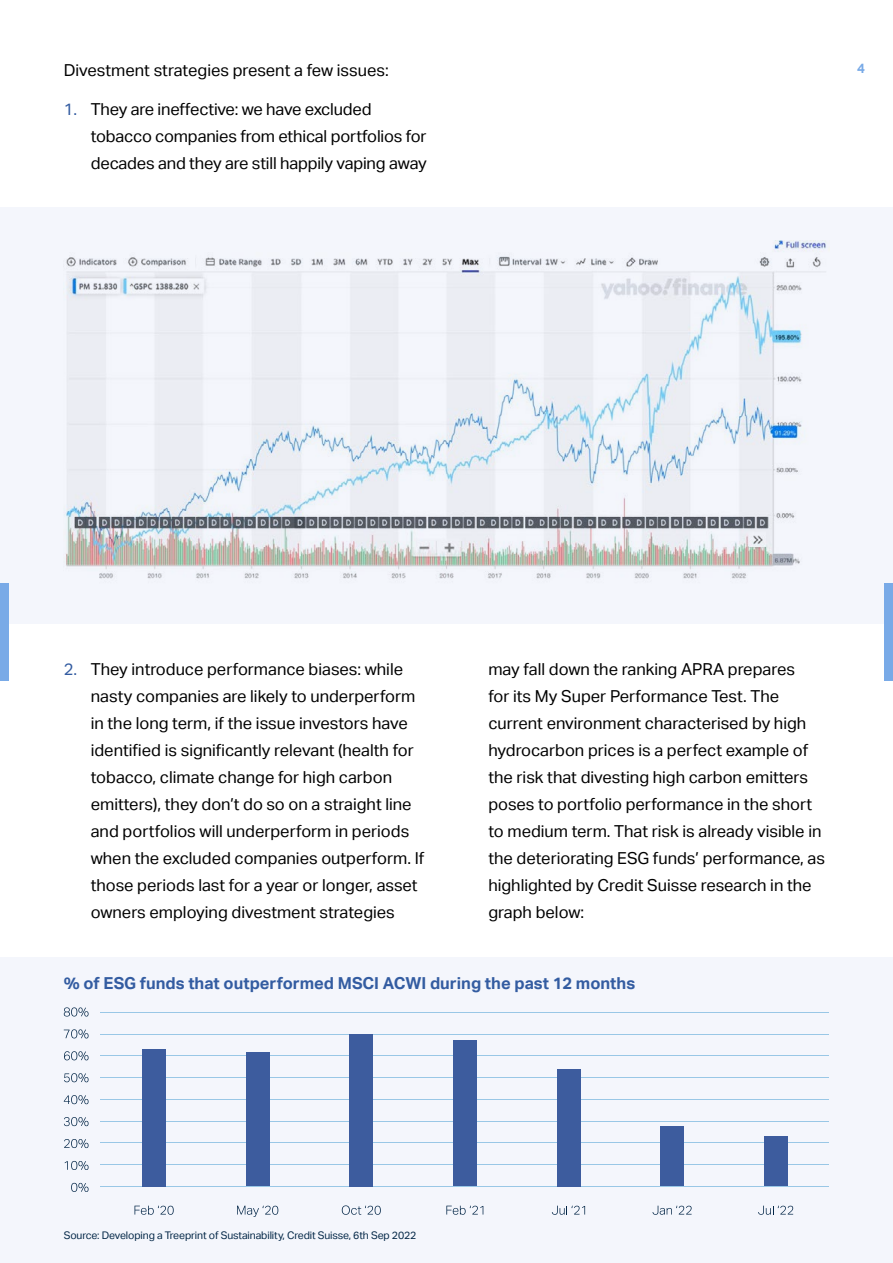
<style>
.page{position:relative;width:893px;height:1263px;background:#fff}
.page>*{position:absolute;margin:0;border:0;box-sizing:border-box;transform-origin:0 0}
.t1{font:16.5px/27px "Aktiv Grotesk";color:#000}
.t2{font:700 16.5px "Aktiv Grotesk";color:#335ca1}
.t3{font:700 13.5px "Aktiv Grotesk";color:#79aae7}
.t4{font:10.5px "Aktiv Grotesk";letter-spacing:-.01em;color:#032747}
.s1{color:#335ca1}
</style>
<div class="page">
<div style="left:0;top:207px;width:893px;height:417px;background:#f4f6fc"></div>
<div style="left:0;top:957px;width:893px;height:306px;background:#f4f6fc"></div>
<div style="left:884px;top:583px;width:9px;height:97px;background:#79aae7"></div>
<div style="left:0;top:583px;width:9px;height:97px;background:#79aae7"></div>
<img style="left:66px;top:241px;width:760px;height:338px">
<hr style="left:101px;top:1012px;width:728px;height:1px;background:#99c7e6">
<hr style="left:101px;top:1034px;width:728px;height:1px;background:#99c7e6">
<hr style="left:101px;top:1056px;width:728px;height:1px;background:#99c7e6">
<hr style="left:101px;top:1077px;width:728px;height:1px;background:#99c7e6">
<hr style="left:101px;top:1099px;width:728px;height:1px;background:#99c7e6">
<hr style="left:101px;top:1121px;width:728px;height:1px;background:#99c7e6">
<hr style="left:101px;top:1142px;width:728px;height:1px;background:#99c7e6">
<hr style="left:101px;top:1164px;width:728px;height:1px;background:#99c7e6">
<hr style="left:101px;top:1186px;width:728px;height:1px;background:#99c7e6">
<svg style="left:64px;top:1007px;width:25px;height:9px"></svg>
<svg style="left:64px;top:1029px;width:25px;height:9px"></svg>
<svg style="left:64px;top:1051px;width:25px;height:9px"></svg>
<svg style="left:64px;top:1073px;width:25px;height:9px"></svg>
<svg style="left:64px;top:1095px;width:25px;height:9px"></svg>
<svg style="left:64px;top:1117px;width:25px;height:9px"></svg>
<svg style="left:64px;top:1139px;width:25px;height:9px"></svg>
<svg style="left:65px;top:1161px;width:24px;height:9px"></svg>
<svg style="left:71px;top:1183px;width:18px;height:9px"></svg>
<div style="left:142px;top:1049px;width:24px;height:137px;background:#3d5c9e"></div>
<div style="left:246px;top:1052px;width:23px;height:134px;background:#3d5c9e"></div>
<div style="left:349px;top:1034px;width:24px;height:152px;background:#3d5c9e"></div>
<div style="left:453px;top:1040px;width:24px;height:146px;background:#3d5c9e"></div>
<div style="left:557px;top:1069px;width:23px;height:117px;background:#3d5c9e"></div>
<div style="left:660px;top:1126px;width:24px;height:60px;background:#3d5c9e"></div>
<div style="left:764px;top:1137px;width:24px;height:49px;background:#3d5c9e"></div>
<svg style="left:135px;top:1206px;width:39px;height:9px"></svg>
<svg style="left:237px;top:1206px;width:41px;height:11px"></svg>
<svg style="left:342px;top:1205px;width:39px;height:10px"></svg>
<svg style="left:446px;top:1206px;width:37px;height:9px"></svg>
<svg style="left:552px;top:1206px;width:33px;height:9px"></svg>
<svg style="left:652px;top:1206px;width:40px;height:9px"></svg>
<svg style="left:758px;top:1206px;width:35px;height:9px"></svg>
<p class="t1" style="left:64px;top:56px;width:326px">Divestment strategies present a few issues:</p>
<p class="t3" style="left:857px;top:61px;width:9px">4</p>
<p class="t1" style="left:91px;top:96px;width:338px;text-indent:-27px"><span class="s1">1.</span> They are ineffective: we have excluded tobacco companies from ethical portfolios for decades and they are still happily vaping away</p>
<p class="t1" style="left:91px;top:656px;width:335px;text-indent:-27px"><span class="s1">2.</span> They introduce performance biases: while nasty companies are likely to underperform in the long term, if the issue investors have identified is significantly relevant (health for tobacco, climate change for high carbon emitters), they don’t do so on a straight line and portfolios will underperform in periods when the excluded companies outperform. If those periods last for a year or longer, asset owners employing divestment strategies</p>
<p class="t1" style="left:488px;top:656px;width:338px">may fall down the ranking APRA prepares<br>for its My Super Performance Test. The current environment characterised by high hydrocarbon prices is a perfect example of the risk that divesting high carbon emitters poses to portfolio performance in the short to medium term. That risk is already visible in the deteriorating ESG funds’ performance, as highlighted by Credit Suisse research in the graph below:</p>
<p class="t2" style="left:64px;top:973px;width:573px">% of ESG funds that outperformed MSCI ACWI during the past 12 months</p>
<p class="t4" style="left:64px;top:1230px;width:354px">Source: Developing a Treeprint of Sustainability, Credit Suisse, 6th Sep 2022</p>
</div>
